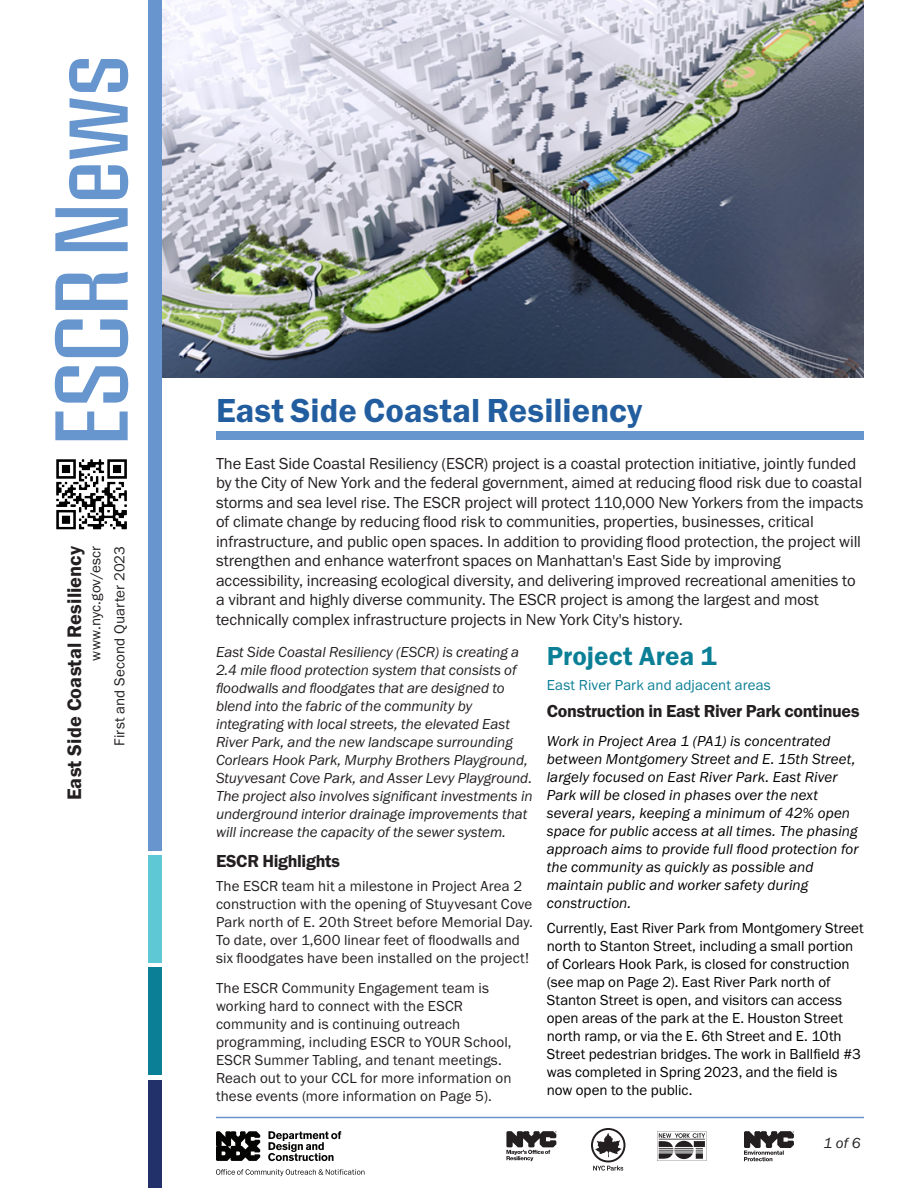
<style>
.page{position:relative;width:918px;height:1188px;background:#fff}
.page>*{position:absolute;margin:0;border:0;box-sizing:border-box;transform-origin:0 0}
.t1{font:99px "Pressio No.42";letter-spacing:-.02em;color:#6795ce}
.ESCR_Bulletin___FG_H{font:34.5px "Franklin Gothic URW Dem";letter-spacing:.005em;color:#225e9f}
.ESCR_Bulletin___Body{font:27px "Franklin Gothic URW Dem";letter-spacing:.005em;color:#0b7f96}
.t2{font:20.25px "Franklin Gothic URW Dem";letter-spacing:.005em;color:#231f20}
.ESCR_Bulletin___Body-2{font:18px "Franklin Gothic URW Dem";letter-spacing:-.02em;color:#231f20}
.ESCR_Bulletin___Body-3{font:16.5px/19.5px "Franklin Gothic URW Boo";letter-spacing:-.005em;color:#231f20}
.ESCR_Bulletin___Body-4{font:15px/18px "Franklin Gothic URW Boo";letter-spacing:.01em;color:#231f20}
.ESCR_Bulletin___Body-5{font:15px/18px "Franklin Gothic URW Boo Ita";letter-spacing:-.005em;color:#231f20}
.ESCR_Bulletin___Body-6{font:15px/18px "Franklin Gothic URW Boo";color:#000}
.ESCR_Bulletin___Body-7{font:15px/18px "Franklin Gothic URW Boo Ita";letter-spacing:.01em;color:#000}
.ESCR_Bulletin___FG_H-2{font:15px "Franklin Gothic URW Boo";letter-spacing:.01em;color:#0b7f96}
</style>
<div class="page">
<img style="left:162px;top:0;width:702px;height:378px">
<div style="left:148px;top:1080px;width:14px;height:108px;background:#23316b"></div>
<div style="left:148px;top:968px;width:14px;height:108px;background:#0b7f96"></div>
<div style="left:148px;top:855px;width:14px;height:108px;background:#5fc8d5"></div>
<div style="left:148px;top:0;width:14px;height:850px;background:#6895ce"></div>
<svg style="left:591px;top:1128px;width:34px;height:43px"></svg>
<svg style="left:657px;top:1131px;width:50px;height:30px"></svg>
<svg style="left:744px;top:1131px;width:50px;height:30px"></svg>
<svg style="left:506px;top:1131px;width:50px;height:30px"></svg>
<svg style="left:268px;top:1131px;width:73px;height:30px"></svg>
<svg style="left:216px;top:1131px;width:44px;height:30px"></svg>
<svg style="left:216px;top:1169px;width:149px;height:7px"></svg>
<hr style="left:216px;top:1117px;width:648px;height:1px;background:#6895ce">
<img style="left:56px;top:459px;width:71px;height:71px">
<div style="left:216px;top:431px;width:648px;height:9px;background:#6795ce"></div>
<h1 class="t1" style="left:35px;top:446px;width:394px;rotate:-90deg">ESCR News</h1>
<p class="t2" style="left:62px;top:800px;width:256px;rotate:-90deg">East Side Coastal Resiliency</p>
<p class="ESCR_Bulletin___Body-4" style="left:83px;top:746px;width:201px;line-height:24px;text-align:right;rotate:-90deg">www.nyc.gov/escr<br>First and Second Quarter 2023</p>
<p class="ESCR_Bulletin___FG_H" style="left:216px;top:389px;width:428px">East Side Coastal Resiliency</p>
<p class="ESCR_Bulletin___Body-3" style="left:216px;top:453px;width:649px">The East Side Coastal Resiliency (ESCR) project is a coastal protection initiative, jointly funded by the City of New York and the federal government, aimed at reducing flood risk due to coastal storms and sea level rise. The ESCR project will protect 110,000 New Yorkers from the impacts of climate change by reducing flood risk to communities, properties, businesses, critical infrastructure, and public open spaces. In addition to providing flood protection, the project will strengthen and enhance waterfront spaces on Manhattan's East Side by improving accessibility, increasing ecological diversity, and delivering improved recreational amenities to a vibrant and highly diverse community. The ESCR project is among the largest and most technically complex infrastructure projects in New York City's history.</p>
<p class="ESCR_Bulletin___Body-5" style="left:216px;top:642px;width:318px">East Side Coastal Resiliency (ESCR) is creating a 2.4 mile flood protection system that consists of floodwalls and floodgates that are designed to blend into the fabric of the community by integrating with local streets, the elevated East River Park, and the new landscape surrounding Corlears Hook Park, Murphy Brothers Playground, Stuyvesant Cove Park, and Asser Levy Playground.<br>The project also involves significant investments in underground interior drainage improvements that will increase the capacity of the sewer system.</p>
<p class="ESCR_Bulletin___Body-2" style="left:216px;top:849px;width:126px">ESCR Highlights</p>
<p class="ESCR_Bulletin___Body-4" style="left:216px;top:876px;width:319px">The ESCR team hit a milestone in Project Area 2 construction with the opening of Stuyvesant Cove Park north of E. 20th Street before Memorial Day.<br>To date, over 1,600 linear feet of floodwalls and six floodgates have been installed on the project!</p>
<p class="ESCR_Bulletin___Body-4" style="left:216px;top:978px;width:297px">The ESCR Community Engagement team is working hard to connect with the ESCR community and is continuing outreach programming, including ESCR to YOUR School, ESCR Summer Tabling, and tenant meetings.<br>Reach out to your CCL for more information on these events (more information on Page 5).</p>
<p class="ESCR_Bulletin___Body" style="left:547px;top:639px;width:172px">Project Area 1</p>
<p class="ESCR_Bulletin___FG_H-2" style="left:547px;top:676px;width:226px">East River Park and adjacent areas</p>
<p class="ESCR_Bulletin___Body-2" style="left:547px;top:700px;width:314px">Construction in East River Park continues</p>
<p class="ESCR_Bulletin___Body-7" style="left:547px;top:731px;width:313px">Work in Project Area 1 (PA1) is concentrated between Montgomery Street and E. 15th Street, largely focused on East River Park. East River Park will be closed in phases over the next several years, keeping a minimum of 42% open space for public access at all times. The phasing approach aims to provide full flood protection for the community as quickly as possible and maintain public and worker safety during construction.</p>
<p class="ESCR_Bulletin___Body-6" style="left:547px;top:919px;width:319px">Currently, East River Park from Montgomery Street north to Stanton Street, including a small portion of Corlears Hook Park, is closed for construction (see map on Page 2). East River Park north of Stanton Street is open, and visitors can access open areas of the park at the E. Houston Street north ramp, or via the E. 6th Street and E. 10th Street pedestrian bridges. The work in Ballfield #3 was completed in Spring 2023, and the field is now open to the public.</p>
<p class="ESCR_Bulletin___Body-5" style="left:824px;top:1134px;width:39px">1 of 6</p>
</div>
